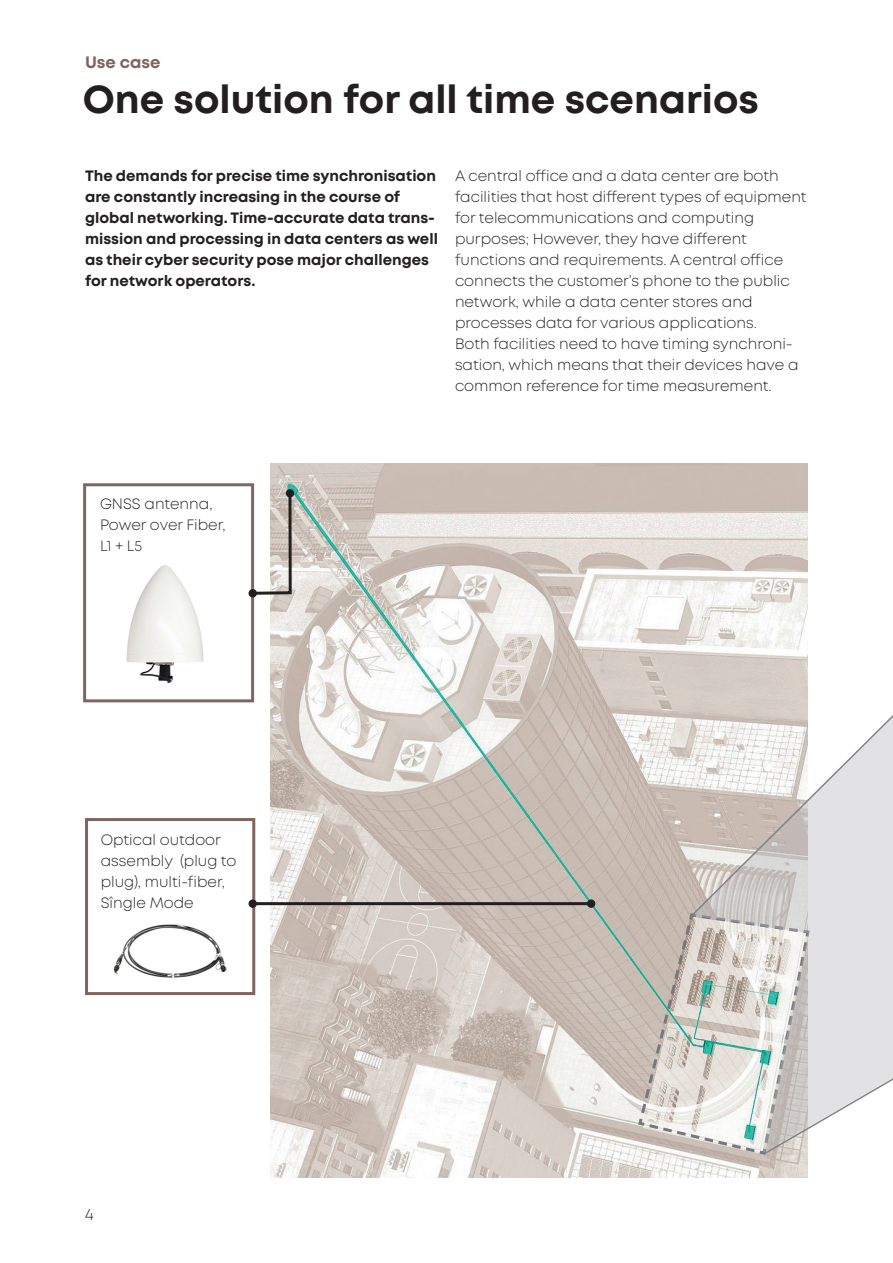
<style>
.page{position:relative;width:893px;height:1263px;background:#fff}
.page>*{position:absolute;margin:0;border:0;box-sizing:border-box;transform-origin:0 0}
.INHALT_Headline{font:700 39px "Mont";color:#231f20}
.INHALT_Chapter{font:700 16.5px "Mont";color:#7f655f}
.t1{font:300 16.5px "Mont";color:#231f20}
.INHALT_Copytext{font:300 15px/21px "Mont";color:#231f20}
.INHALT_Copytext-2{font:700 15px/21px "Mont";color:#231f20}
</style>
<div class="page">
<div style="left:83px;top:483px;width:171px;height:219px;border:3px solid #7f655f"></div>
<img style="left:270px;top:463px;width:538px;height:715px">
<div style="left:85px;top:818px;width:170px;height:177px;border:3px solid #7f655f"></div>
<img style="left:113px;top:924px;width:114px;height:54px">
<img style="left:126px;top:565px;width:78px;height:119px">
<svg style="left:250px;top:490px;width:43px;height:106px"></svg>
<div style="left:249px;top:589px;width:8px;height:8px;background:#231f20;border-radius:50%"></div>
<div style="left:286px;top:489px;width:8px;height:8px;background:#231f20;border-radius:50%"></div>
<hr style="left:253px;top:902px;width:338px;height:3px;background:#231f20">
<div style="left:249px;top:899px;width:8px;height:9px;background:#231f20;border-radius:50%"></div>
<div style="left:587px;top:899px;width:8px;height:9px;background:#231f20;border-radius:50%"></div>
<svg style="left:691px;top:629px;width:202px;height:283px"></svg>
<svg style="left:636px;top:912px;width:257px;height:245px"></svg>
<p class="INHALT_Chapter" style="left:85px;top:52px;width:77px">Use case</p>
<p class="INHALT_Headline" style="left:83px;top:74px;width:678px">One solution for all time scenarios</p>
<p class="INHALT_Copytext-2" style="left:85px;top:165px;width:354px">The demands for precise time synchronisation are constantly increasing in the course of global networking. Time-accurate data trans&shy;mission and processing in data centers as well as their cyber security pose major challenges for network operators.</p>
<p class="INHALT_Copytext" style="left:455px;top:165px;width:353px">A central office and a data center are both facilities that host different types of equipment for telecommunications and computing purposes; However, they have different functions and requirements. A central office connects the customer’s phone to the public network, while a data center stores and processes data for various applications.<br>Both facilities need to have timing synchroni&shy;sation, which means that their devices have a common reference for time measurement.</p>
<p class="INHALT_Copytext" style="left:100px;top:493px;width:127px">GNSS antenna,<br>Power over Fiber,<br>L1 + L5</p>
<p class="INHALT_Copytext" style="left:101px;top:829px;width:137px">Optical outdoor assembly (plug to plug), multi-fiber,<br>Sîngle Mode</p>
<p class="t1" style="left:85px;top:1204px;width:10px">4</p>
</div>
